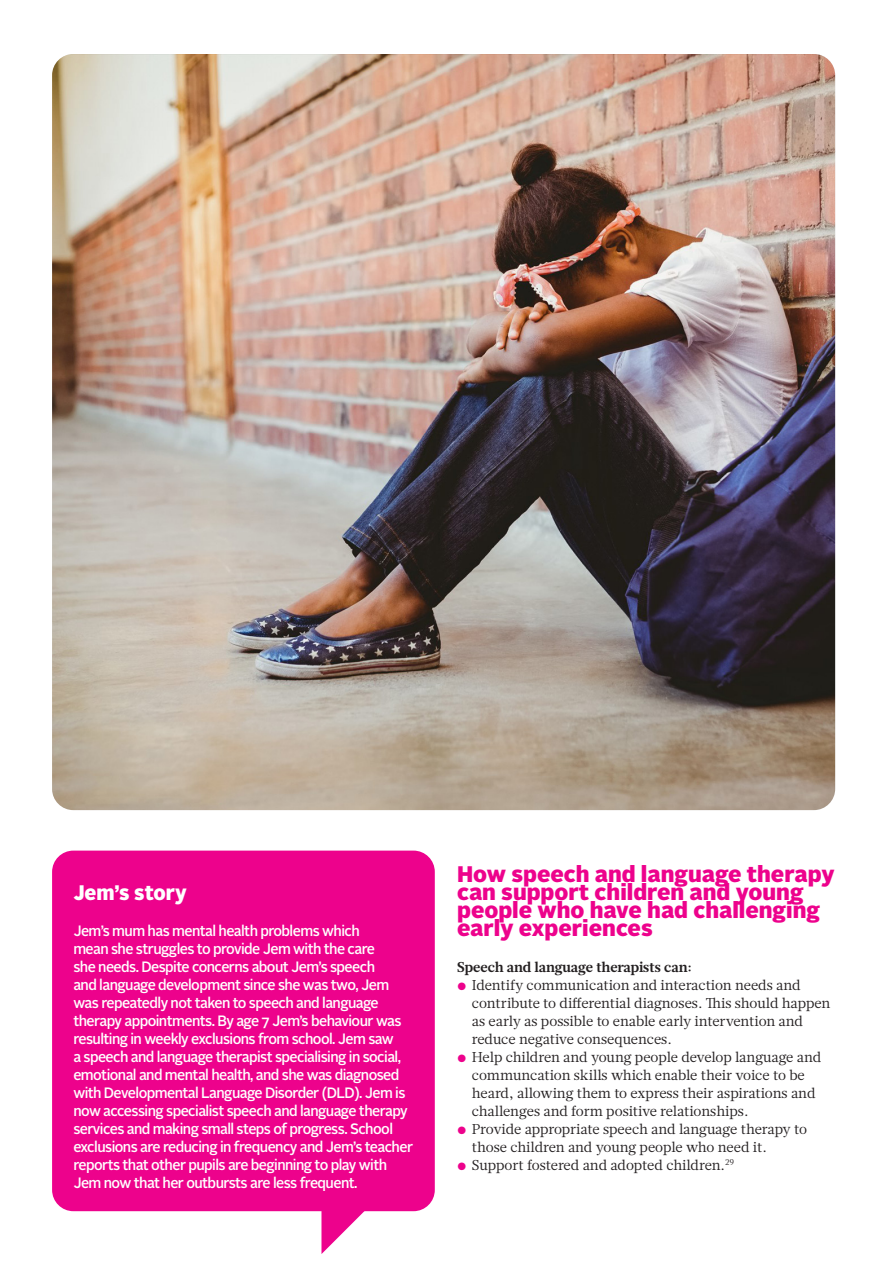
<style>
.page{position:relative;width:893px;height:1263px;background:#fff}
.page>*{position:absolute;margin:0;border:0;box-sizing:border-box;transform-origin:0 0}
.Main_head_01{font:900 22.5px/18px "Alright Sans";color:#ed028c}
.Main_head_01-2{font:900 21px "Alright Sans";color:#fff;scale:.95 1}
.t1{font:500 15px/18px "Alright Sans";letter-spacing:-.04em;color:#fff;scale:.95 1}
.t2{font:14.25px/18px "Glosa Text";letter-spacing:-.01em;color:#231f20}
.t3{font:700 14.25px "Glosa Text";color:#231f20}
.s1{font-family:"Alright Sans";font-size:10.5px;color:#ed028c}
</style>
<div class="page">
<img style="left:52px;top:54px;width:783px;height:756px">
<svg style="left:321px;top:1211px;width:57px;height:43px"></svg>
<div style="left:52px;top:851px;width:383px;height:360px;background:#ed028c;border-radius:21px"></div>
<p class="Main_head_01-2" style="left:73px;top:878px;width:121px">Jem’s story</p>
<p class="t1" style="left:73px;top:922px;width:359px">Jem’s mum has mental health problems which<br>mean she struggles to provide Jem with the care<br>she needs. Despite concerns about Jem’s speech<br>and language development since she was two, Jem was repeatedly not taken to speech and language therapy appointments. By age 7 Jem’s behaviour was resulting in weekly exclusions from school. Jem saw<br>a speech and language therapist specialising in social, emotional and mental health, and she was diagnosed with Developmental Language Disorder (DLD). Jem is now accessing specialist speech and language therapy services and making small steps of progress. School exclusions are reducing in frequency and Jem’s teacher reports that other pupils are beginning to play with Jem now that her outbursts are less frequent.</p>
<p class="Main_head_01" style="left:457px;top:865px;width:379px">How speech and language therapy can support children and young people who have had challenging early experiences</p>
<p class="t3" style="left:457px;top:958px;width:236px">Speech and language therapists can:</p>
<p class="t2" style="left:472px;top:976px;width:360px;text-indent:-15px"><span class="s1">●</span> Identify communication and interaction needs and contribute to differential diagnoses. This should happen as early as possible to enable early intervention and reduce negative consequences.</p>
<p class="t2" style="left:472px;top:1048px;width:351px;text-indent:-15px"><span class="s1">●</span> Help children and young people develop language and communcation skills which enable their voice to be heard, allowing them to express their aspirations and challenges and form positive relationships.</p>
<p class="t2" style="left:472px;top:1120px;width:337px;text-indent:-15px"><span class="s1">●</span> Provide appropriate speech and language therapy to those children and young people who need it.</p>
<p class="t2" style="left:457px;top:1156px;width:278px"><span class="s1">●</span> Support fostered and adopted children.<sup>29</sup></p>
</div>
